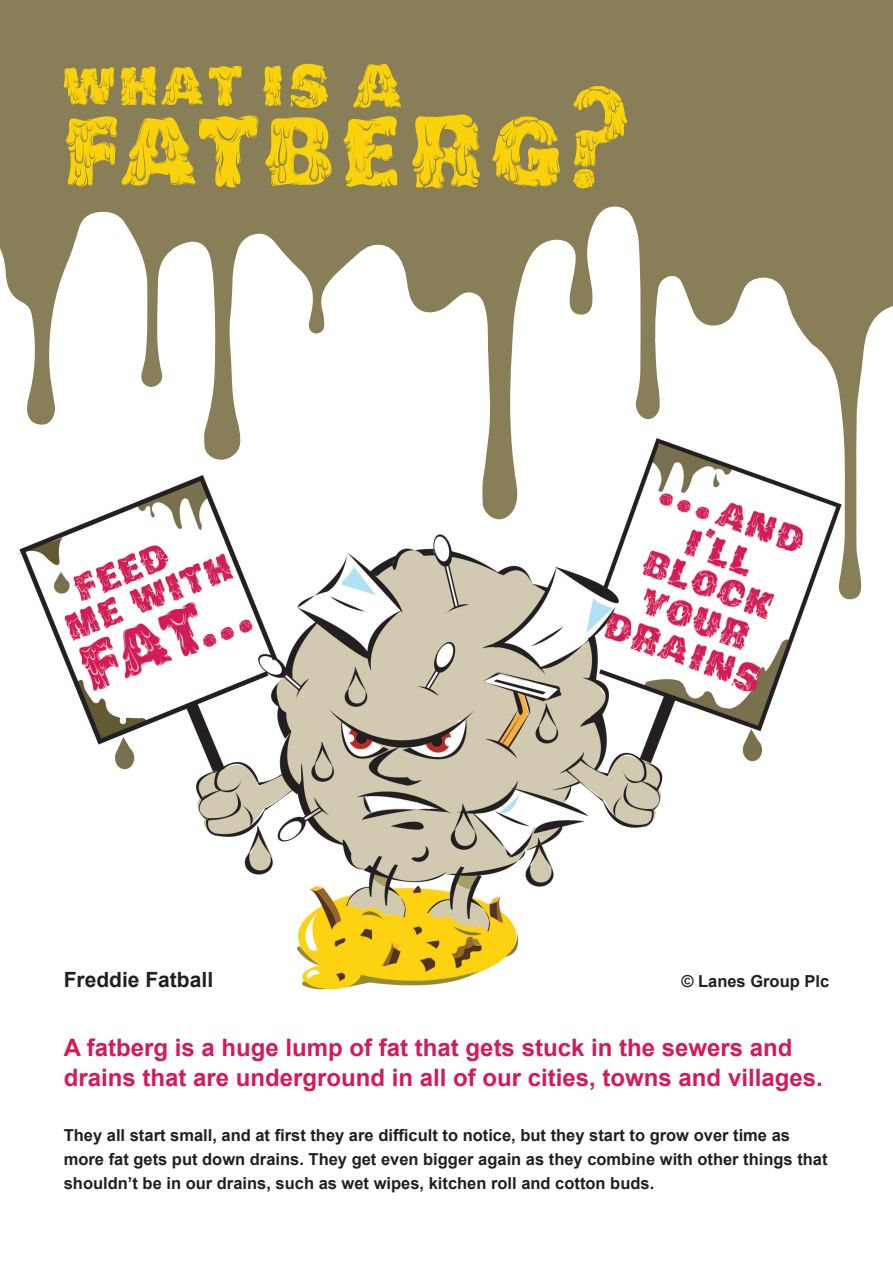
<style>
.page{position:relative;width:893px;height:1263px;background:#fff}
.page>*{position:absolute;margin:0;border:0;box-sizing:border-box;transform-origin:0 0}
.t1{font:700 24px/30px "Arial";color:#d51a5a}
.t2{font:700 21px "Arial";color:#231f20}
.t3{font:700 16.5px/24px "Arial";color:#231f20}
</style>
<div class="page">
<img style="left:40px;top:600px;width:768px;height:390px">
<svg style="left:0;top:0;width:893px;height:600px"></svg>
<svg style="left:492px;top:116px;width:68px;height:71px;background:#cbb028"></svg>
<svg style="left:343px;top:115px;width:54px;height:72px;background:#cfb325"></svg>
<svg style="left:290px;top:63px;width:38px;height:45px;background:#cdb127"></svg>
<svg style="left:411px;top:114px;width:69px;height:74px;background:#d2b424"></svg>
<svg style="left:263px;top:65px;width:19px;height:41px"></svg>
<svg style="left:265px;top:117px;width:67px;height:69px;background:#cfb226"></svg>
<svg style="left:66px;top:114px;width:193px;height:74px;background:#bfa731"></svg>
<svg style="left:353px;top:64px;width:48px;height:44px;background:#c6ac2c"></svg>
<svg style="left:63px;top:67px;width:51px;height:38px;background:#d1b424"></svg>
<svg style="left:121px;top:65px;width:122px;height:41px;background:#c1a82f"></svg>
<svg style="left:573px;top:86px;width:55px;height:103px;background:#b49f39"></svg>
<p class="t2" style="left:64px;top:965px;width:151px">Freddie Fatball</p>
<p class="t3" style="left:681px;top:969px;width:149px">© Lanes Group Plc</p>
<h1 class="t1" style="left:64px;top:1033px;width:760px">A fatberg is a huge lump of fat that gets stuck in the sewers and drains that are underground in all of our cities, towns and villages.</h1>
<p class="t3" style="left:64px;top:1124px;width:765px">They all start small, and at first they are difficult to notice, but they start to grow over time as more fat gets put down drains. They get even bigger again as they combine with other things that shouldn’t be in our drains, such as wet wipes, kitchen roll and cotton buds.</p>
</div>
